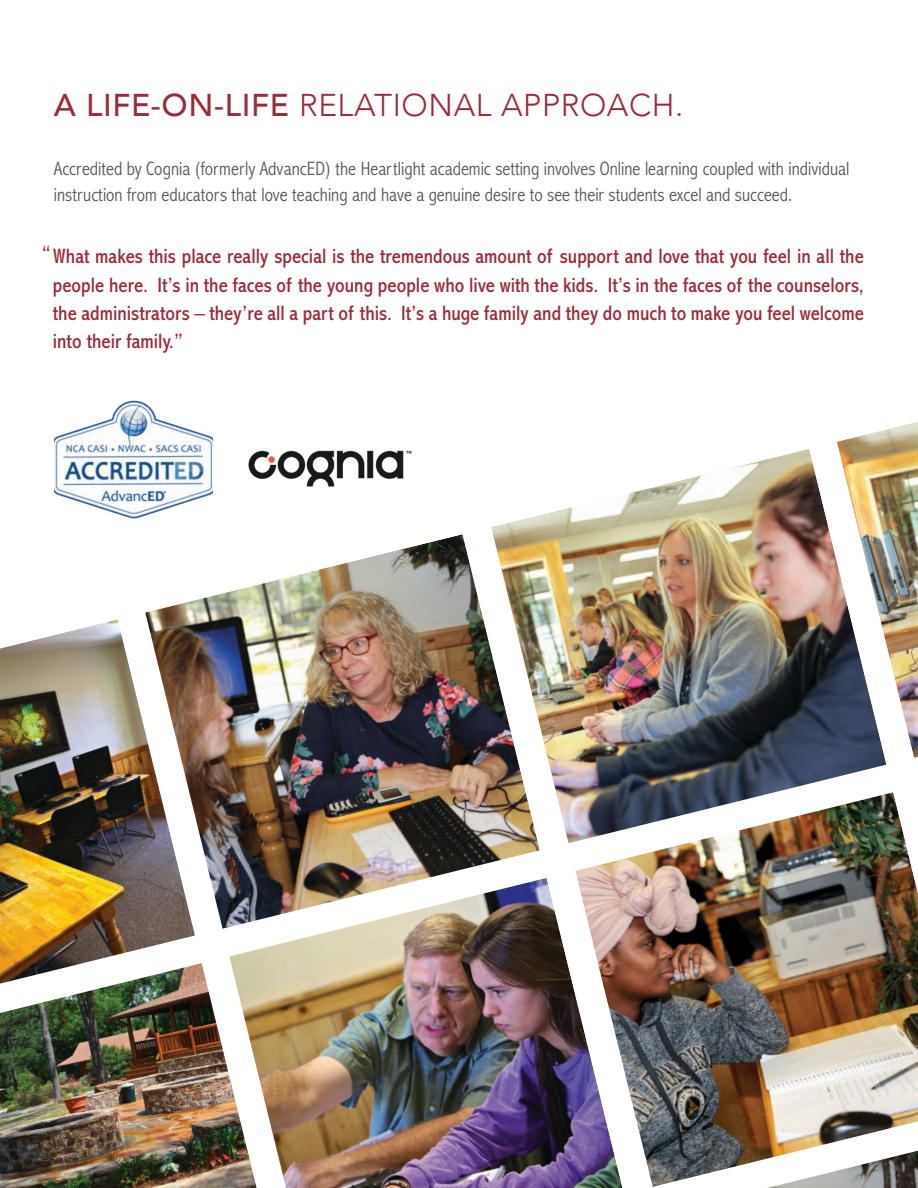
<style>
.page{position:relative;width:918px;height:1188px;background:#fff}
.page>*{position:absolute;margin:0;border:0;box-sizing:border-box;transform-origin:0 0}
.t1{font:300 31.5px "Avenir";letter-spacing:.02em;color:#9a2b3b}
.t2{font:condensed 21px/28.2px "Abadi MT Pro";color:#9c2c3c;text-align:justify}
.t3{font:300 condensed 19.5px/25.5px "Abadi MT Pro";color:#58595b}
.s1{font-weight:500}
</style>
<div class="page">
<img style="left:327px;top:671px;width:113px;height:51px">
<img style="left:0;top:671px;width:92px;height:51px">
<img style="left:327px;top:1035px;width:113px;height:51px">
<img style="left:0;top:1035px;width:92px;height:51px">
<img style="left:675px;top:671px;width:108px;height:51px">
<img style="left:675px;top:1035px;width:108px;height:51px">
<img style="left:92px;top:671px;width:235px;height:415px">
<img style="left:440px;top:671px;width:235px;height:415px">
<svg style="left:783px;top:671px;width:135px;height:415px;background:#a19e9c"></svg>
<img style="left:0;top:722px;width:918px;height:313px">
<img style="left:0;top:1086px;width:918px;height:102px">
<img style="left:0;top:400px;width:918px;height:271px">
<img style="left:231px;top:440px;width:189px;height:67px">
<img style="left:0;top:0;width:1px;height:649px">
<p class="t1" style="left:54px;top:86px;width:631px"><span class="s1">A LIFE-ON-LIFE</span> RELATIONAL APPROACH.</p>
<p class="t3" style="left:54px;top:157px;width:797px">Accredited by Cognia (formerly AdvancED) the Heartlight academic setting involves Online learning coupled with individual instruction from educators that love teaching and have a genuine desire to see their students excel and succeed.</p>
<p class="t2" style="left:42px;top:240px;width:10px">“</p>
<p class="t2" style="left:53px;top:243px;width:813px">What makes this place really special is the tremendous amount of support and love that you feel in all the people here. It’s in the faces of the young people who live with the kids. It’s in the faces of the counselors, the administrators – they’re all a part of this. It’s a huge family and they do much to make you feel welcome into their family.”</p>
</div>
